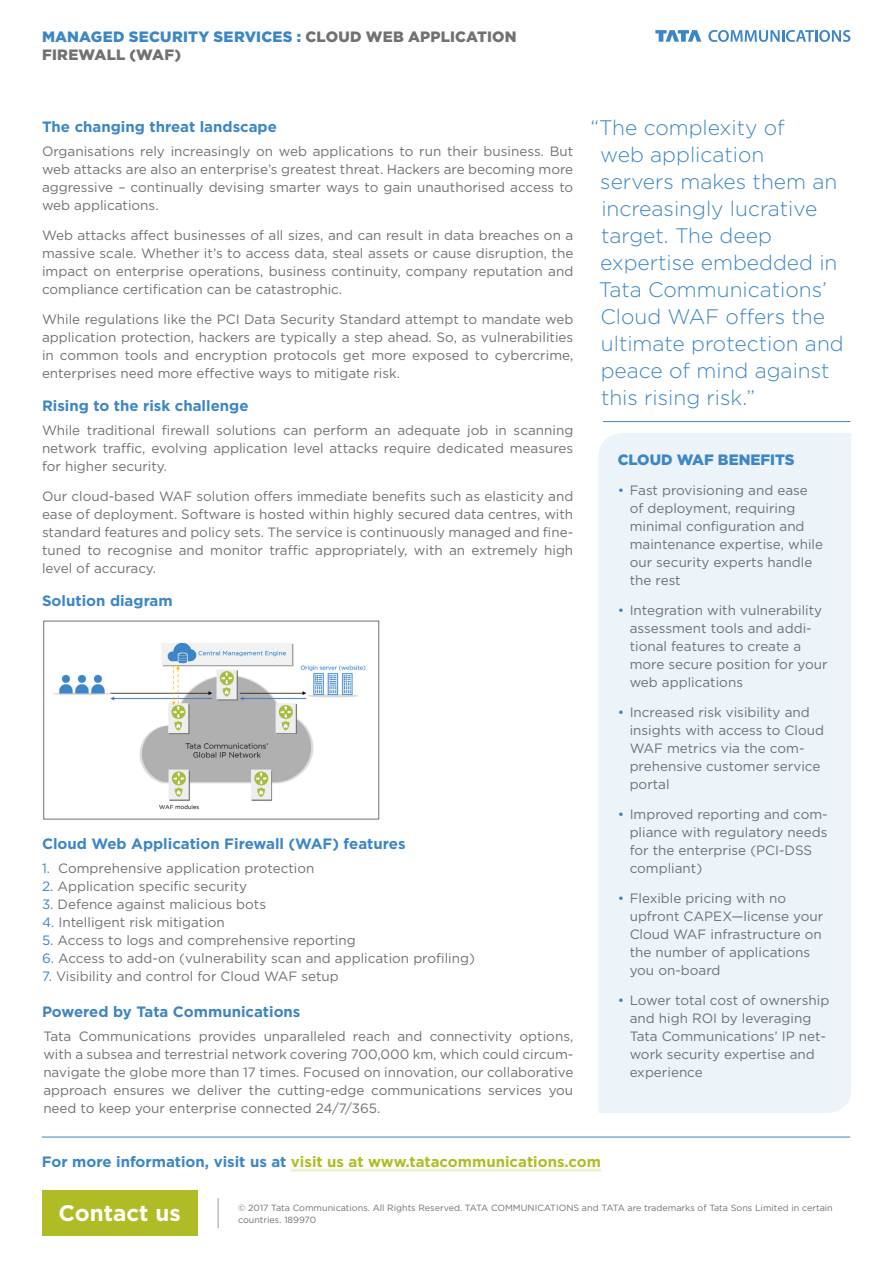
<style>
.page{position:relative;width:893px;height:1263px;background:#fff}
.page>*{position:absolute;margin:0;border:0;box-sizing:border-box;transform-origin:0 0}
.t1{font:700 22.5px "Gotham";color:#fff}
.t2{font:300 21px/27px "Gotham";color:#3d86c6}
.t3{font:700 15px "Gotham";color:#3d86c6}
.t4{font:700 15px "Gotham";color:#b0bc25}
.t5{font:900 15px/18px "Gotham";letter-spacing:.015em;color:#717171}
.t6{font:700 15px "Gotham";color:#4085bf}
.t7{font:900 15px "Gotham";color:#3d86c6}
.t8{font:13.5px/18px "Gotham";color:#717171;text-align:justify}
.t9{font:9px/12px "Gotham";color:#717171}
.s1{color:#3d86c6}
</style>
<div class="page">
<hr style="left:603px;top:421px;width:247px;height:1px;background:#3d86c6">
<div style="left:42px;top:1191px;width:155px;height:45px;background:#b0bc25"></div>
<hr style="left:218px;top:1198px;width:1px;height:30px;background:#9c9c9c">
<hr style="left:42px;top:1137px;width:808px;height:1px;background:#3d86c6">
<hr style="left:291px;top:1169px;width:310px;height:3px;background:#eff1d3">
<div style="left:599px;top:433px;width:252px;height:680px;background:#ecf3f9"></div>
<div style="left:43px;top:621px;width:336px;height:198px;border:1px solid #717171"></div>
<img style="left:53px;top:642px;width:313px;height:168px">
<svg style="left:708px;top:30px;width:142px;height:12px"></svg>
<svg style="left:655px;top:30px;width:46px;height:12px"></svg>
<p class="t5" style="left:42px;top:28px;width:476px"><span class="s1">MANAGED SECURITY SERVICES :</span> CLOUD WEB APPLICATION<br>FIREWALL (WAF)</p>
<p class="t3" style="left:42px;top:117px;width:236px">The changing threat landscape</p>
<p class="t8" style="left:42px;top:142px;width:533px">Organisations rely increasingly on web applications to run their business. But web attacks are also an enterprise’s greatest threat. Hackers are becoming more aggressive – continually devising smarter ways to gain unauthorised access to web applications.</p>
<p class="t8" style="left:42px;top:226px;width:533px">Web attacks affect businesses of all sizes, and can result in data breaches on a massive scale. Whether it’s to access data, steal assets or cause disruption, the impact on enterprise operations, business continuity, company reputation and compliance certification can be catastrophic.</p>
<p class="t8" style="left:42px;top:310px;width:533px">While regulations like the PCI Data Security Standard attempt to mandate web application protection, hackers are typically a step ahead. So, as vulnerabilities in common tools and encryption protocols get more exposed to cybercrime, enterprises need more effective ways to mitigate risk.</p>
<p class="t3" style="left:42px;top:396px;width:208px">Rising to the risk challenge</p>
<p class="t8" style="left:42px;top:421px;width:533px">While traditional firewall solutions can perform an adequate job in scanning network traffic, evolving application level attacks require dedicated measures for higher security.</p>
<p class="t8" style="left:42px;top:487px;width:533px">Our cloud-based WAF solution offers immediate benefits such as elasticity and ease of deployment. Software is hosted within highly secured data centres, with standard features and policy sets. The service is continuously managed and fine&shy;tuned to recognise and monitor traffic appropriately, with an extremely high level of accuracy.</p>
<p class="t3" style="left:42px;top:591px;width:132px">Solution diagram</p>
<p class="t3" style="left:42px;top:834px;width:365px">Cloud Web Application Firewall (WAF) features</p>
<p class="t8" style="left:42px;top:859px;width:274px"><span class="s1">1.</span> Comprehensive application protection</p>
<p class="t8" style="left:42px;top:877px;width:207px"><span class="s1">2.</span> Application specific security</p>
<p class="t8" style="left:42px;top:895px;width:226px"><span class="s1">3.</span> Defence against malicious bots</p>
<p class="t8" style="left:42px;top:913px;width:184px"><span class="s1">4.</span> Intelligent risk mitigation</p>
<p class="t8" style="left:42px;top:931px;width:315px"><span class="s1">5.</span> Access to logs and comprehensive reporting</p>
<p class="t8" style="left:42px;top:949px;width:434px"><span class="s1">6.</span> Access to add-on (vulnerability scan and application profiling)</p>
<p class="t8" style="left:42px;top:967px;width:298px"><span class="s1">7.</span> Visibility and control for Cloud WAF setup</p>
<p class="t6" style="left:42px;top:1002px;width:260px">Powered by Tata Communications</p>
<p class="t8" style="left:43px;top:1027px;width:531px">Tata Communications provides unparalleled reach and connectivity options, with a subsea and terrestrial network covering 700,000 km, which could circum&shy;navigate the globe more than 17 times. Focused on innovation, our collaborative approach ensures we deliver the cutting-edge communications services you need to keep your enterprise connected 24/7/365.</p>
<h2 class="t2" style="left:599px;top:114px;width:247px;text-indent:-8px">“The complexity of<br>web application<br>servers makes them an increasingly lucrative target. The deep expertise embedded in<br>Tata Communications’<br>Cloud WAF offers the ultimate protection and peace of mind against this rising risk.”</h2>
<p class="t7" style="left:618px;top:449px;width:178px">CLOUD WAF BENEFITS</p>
<p class="t8" style="left:630px;top:481px;width:195px;text-align:left;text-indent:-12px"><span class="s1">•</span> Fast provisioning and ease of deployment, requiring minimal configuration and maintenance expertise, while our security experts handle the rest</p>
<p class="t8" style="left:630px;top:601px;width:199px;text-align:left;text-indent:-12px"><span class="s1">•</span> Integration with vulnerability assessment tools and addi&shy;tional features to create a more secure position for your web applications</p>
<p class="t8" style="left:630px;top:703px;width:196px;text-align:left;text-indent:-12px"><span class="s1">•</span> Increased risk visibility and insights with access to Cloud<br>WAF metrics via the com&shy;prehensive customer service portal</p>
<p class="t8" style="left:630px;top:805px;width:200px;text-align:left;text-indent:-12px"><span class="s1">•</span> Improved reporting and com&shy;pliance with regulatory needs for the enterprise (PCI-DSS compliant)</p>
<p class="t8" style="left:630px;top:889px;width:195px;text-align:left;text-indent:-12px"><span class="s1">•</span> Flexible pricing with no upfront CAPEX—license your<br>Cloud WAF infrastructure on the number of applications you on-board</p>
<p class="t8" style="left:630px;top:991px;width:201px;text-align:left;text-indent:-12px"><span class="s1">•</span> Lower total cost of ownership and high ROI by leveraging<br>Tata Communications’ IP net&shy;work security expertise and experience</p>
<p class="t4" style="left:42px;top:1152px;width:561px"><span class="s1">For more information, visit us at</span> visit us at www.tatacommunications.com</p>
<h1 class="t1" style="left:58px;top:1198px;width:124px">Contact us</h1>
<p class="t9" style="left:238px;top:1201px;width:596px">© 2017 Tata Communications. All Rights Reserved. TATA COMMUNICATIONS and TATA are trademarks of Tata Sons Limited in certain countries. 189970</p>
</div>
